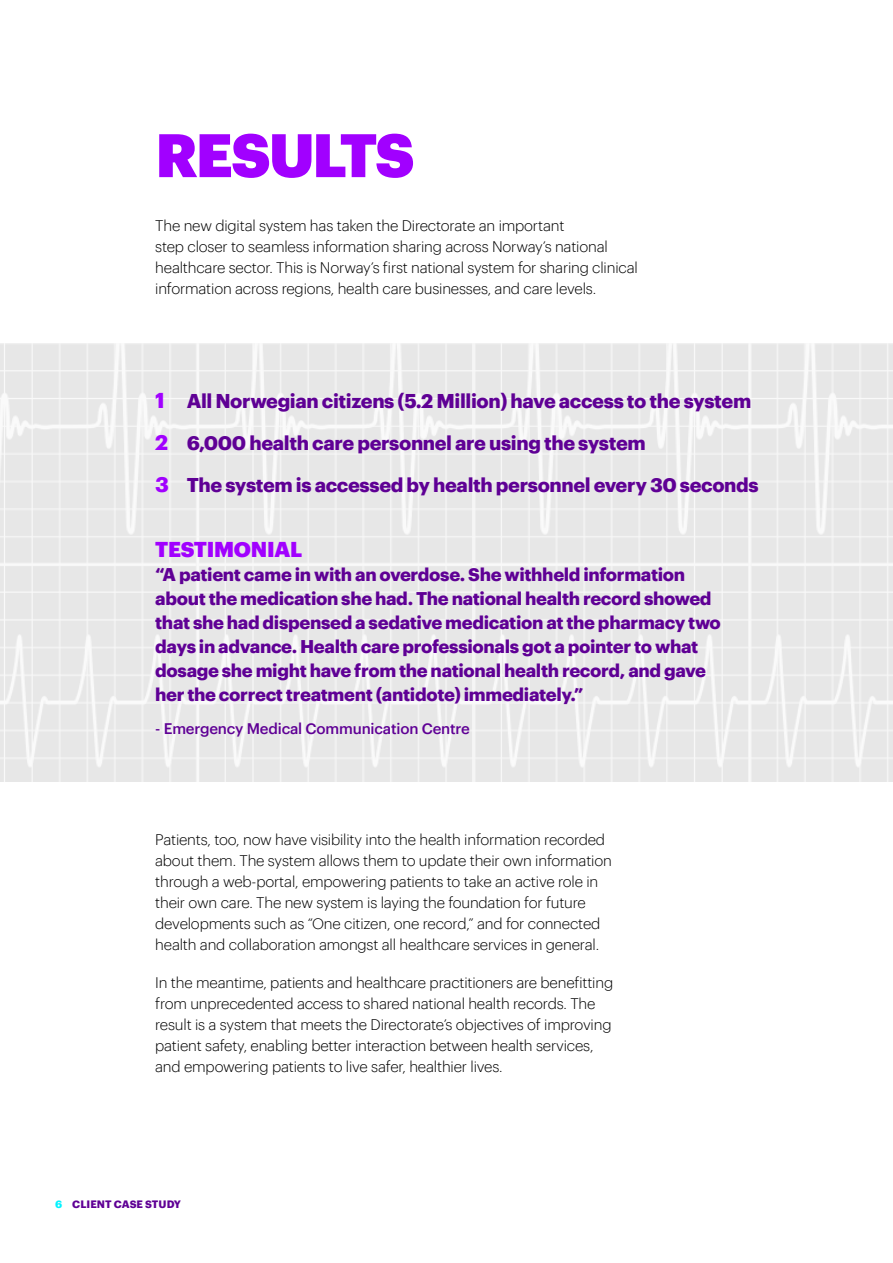
<style>
.page{position:relative;width:893px;height:1263px;background:#fff}
.page>*{position:absolute;margin:0;border:0;box-sizing:border-box;transform-origin:0 0}
.t1{font:900 60px "Graphik";letter-spacing:-.035em;color:#a100ff}
.t2{font:900 21px "Graphik";letter-spacing:-.015em;color:#a100ff}
.t3{font:700 19.5px/42px "Graphik";letter-spacing:-.02em;color:#5f0095}
.t4{font:700 18px/24px "Graphik";letter-spacing:-.02em;color:#5f0095}
.t5{font:300 15px/21px "Graphik";letter-spacing:-.015em;color:#000}
.t6{font:500 15px "Graphik";letter-spacing:-.015em;color:#5f0095}
.t7{font:700 10.5px "Graphik";letter-spacing:.005em;color:#5f0095}
.s1{font-size:21px;color:#a100ff}
.s2{color:#00f3ff}
</style>
<div class="page">
<img style="left:0;top:343px;width:893px;height:438px">
<h1 class="t1" style="left:155px;top:109px;width:261px">RESULTS</h1>
<p class="t5" style="left:155px;top:214px;width:484px">The new digital system has taken the Directorate an important<br>step closer to seamless information sharing across Norway’s national healthcare sector. This is Norway’s first national system for sharing clinical information across regions, health care businesses, and care levels.</p>
<h3 class="t3" style="left:155px;top:378px;width:605px"><span class="s1">1</span> All Norwegian citizens (5.2 Million) have access to the system<br><span class="s1">2</span> 6,000 health care personnel are using the system<br><span class="s1">3</span> The system is accessed by health personnel every 30 seconds</h3>
<h2 class="t2" style="left:155px;top:533px;width:149px">TESTIMONIAL</h2>
<p class="t4" style="left:155px;top:561px;width:567px">“A patient came in with an overdose. She withheld information about the medication she had. The national health record showed that she had dispensed a sedative medication at the pharmacy two days in advance. Health care professionals got a pointer to what dosage she might have from the national health record, and gave her the correct treatment (antidote) immediately.”</p>
<p class="t6" style="left:155px;top:717px;width:316px">- Emergency Medical Communication Centre</p>
<p class="t5" style="left:155px;top:828px;width:458px">Patients, too, now have visibility into the health information recorded about them. The system allows them to update their own information through a web-portal, empowering patients to take an active role in their own care. The new system is laying the foundation for future developments such as “One citizen, one record,” and for connected health and collaboration amongst all healthcare services in general.</p>
<p class="t5" style="left:155px;top:971px;width:460px">In the meantime, patients and healthcare practitioners are benefitting from unprecedented access to shared national health records. The result is a system that meets the Directorate’s objectives of improving patient safety, enabling better interaction between health services, and empowering patients to live safer, healthier lives.</p>
<p class="t7" style="left:55px;top:1196px;width:127px"><span class="s2">6</span> CLIENT CASE STUDY</p>
</div>
